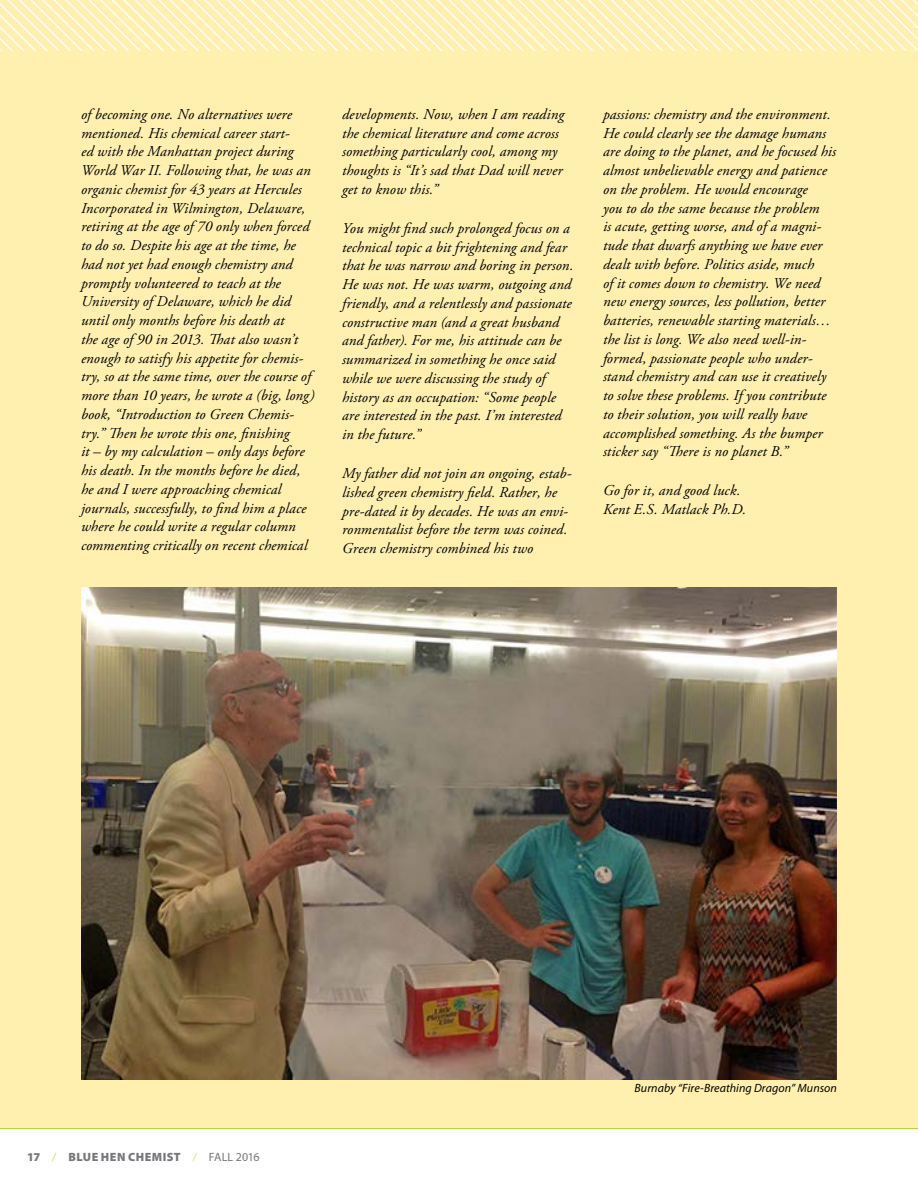
<style>
.page{position:relative;width:918px;height:1188px;background:#fff}
.page>*{position:absolute;margin:0;border:0;box-sizing:border-box;transform-origin:0 0}
.t1{font:italic 15px/18.8px "Adobe Garamond Pro";letter-spacing:.005em;color:#000}
.t2{font:italic 12px "Myriad Pro";letter-spacing:.005em;color:#000}
.t3{font:900 12px "Myriad Pro";letter-spacing:.04em;color:#77787b}
.s1{font-weight:300;color:#bcd63e}
.s2{font-weight:400}
</style>
<div class="page">
<hr style="left:0;top:1128px;width:918px;height:1px;background:#bcd63e">
<div style="left:0;top:0;width:918px;height:1128px;background:#fff0af"></div>
<svg style="left:0;top:0;width:918px;height:51px"></svg>
<img style="left:81px;top:587px;width:756px;height:493px">
<p class="t1" style="left:81px;top:105px;width:235px">of becoming one. No alternatives were mentioned. His chemical career start-<br>ed with the Manhattan project during World War II. Following that, he was an organic chemist for 43 years at Hercules Incorporated in Wilmington, Delaware, retiring at the age of 70 only when forced to do so. Despite his age at the time, he had not yet had enough chemistry and promptly volunteered to teach at the University of Delaware, which he did until only months before his death at<br>the age of 90 in 2013. That also wasn’t enough to satisfy his appetite for chemis&shy;try, so at the same time, over the course of more than 10 years, he wrote a (big, long) book, “Introduction to Green Chemis&shy;try.” Then he wrote this one, finishing<br>it – by my calculation – only days before his death. In the months before he died, he and I were approaching chemical journals, successfully, to find him a place where he could write a regular column commenting critically on recent chemical</p>
<p class="t1" style="left:342px;top:105px;width:224px">developments. Now, when I am reading the chemical literature and come across something particularly cool, among my thoughts is “It’s sad that Dad will never get to know this.”</p>
<p class="t1" style="left:342px;top:219px;width:233px">You might find such prolonged focus on a technical topic a bit frightening and fear that he was narrow and boring in person.<br>He was not. He was warm, outgoing and friendly, and a relentlessly and passionate constructive man (and a great husband and father). For me, his attitude can be summarized in something he once said while we were discussing the study of history as an occupation: “Some people are interested in the past. I’m interested in the future.”</p>
<p class="t1" style="left:342px;top:464px;width:231px">My father did not join an ongoing, estab&shy;lished green chemistry field. Rather, he pre-dated it by decades. He was an envi&shy;ronmentalist before the term was coined.<br>Green chemistry combined his two</p>
<p class="t1" style="left:603px;top:105px;width:235px">passions: chemistry and the environment.<br>He could clearly see the damage humans are doing to the planet, and he focused his almost unbelievable energy and patience on the problem. He would encourage<br>you to do the same because the problem<br>is acute, getting worse, and of a magni&shy;tude that dwarfs anything we have ever dealt with before. Politics aside, much<br>of it comes down to chemistry. We need new energy sources, less pollution, better batteries, renewable starting materials… the list is long. We also need well-in&shy;formed, passionate people who under&shy;stand chemistry and can use it creatively to solve these problems. If you contribute to their solution, you will really have accomplished something. As the bumper sticker say “There is no planet B.”</p>
<p class="t1" style="left:603px;top:482px;width:145px">Go for it, and good luck.<br>Kent E.S. Matlack Ph.D.</p>
<p class="t3" style="left:27px;top:1150px;width:234px">17 <span class="s1">/</span> BLUE HEN CHEMIST <span class="s1">/</span> <span class="s2">FALL 2016</span></p>
<p class="t2" style="left:635px;top:1080px;width:204px">Burnaby “Fire-Breathing Dragon” Munson</p>
</div>
